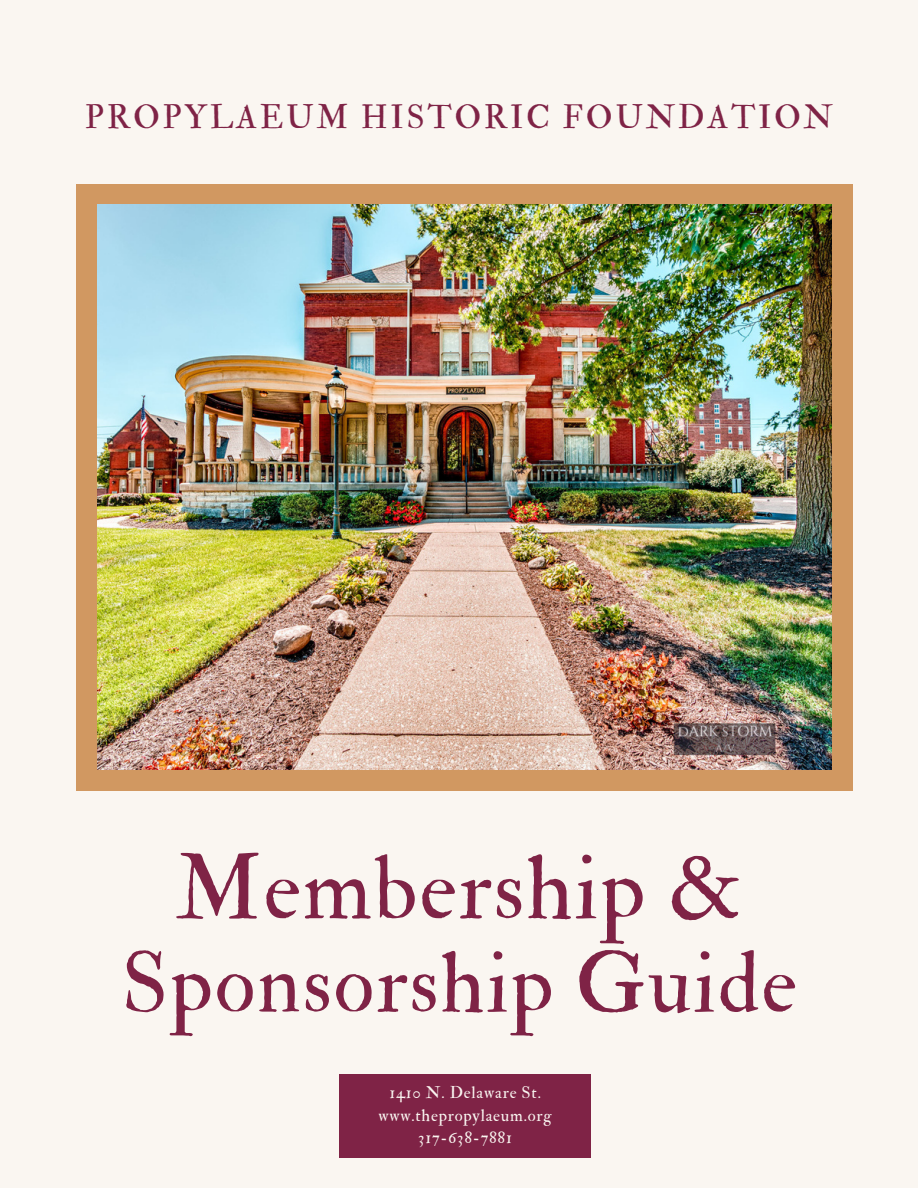
<style>
.page{position:relative;width:918px;height:1188px;background:#faf6f1}
.page>*{position:absolute;margin:0;border:0;box-sizing:border-box;transform-origin:0 0}
.t1{font:89.25px "IM FELL Double Pica Roman";letter-spacing:.02em;color:#7f2346}
.t2{font:84.75px "IM FELL Double Pica Roman";letter-spacing:.02em;color:#7f2346}
.t3{font:33px "IM FELL Double Pica Roman";letter-spacing:.08em;color:#7f2346}
.t4{font:16.5px "IM FELL Double Pica Roman";letter-spacing:.05em;color:#faf6f1}
</style>
<div class="page">
<div style="left:76px;top:185px;width:777px;height:606px;background:#d19861"></div>
<img style="left:97px;top:204px;width:735px;height:565px">
<div style="left:339px;top:1074px;width:252px;height:84px;background:#7f2346"></div>
<h1 class="t3" style="left:85px;top:97px;width:750px">PROPYLAEUM HISTORIC FOUNDATION</h1>
<p class="t1" style="left:175px;top:834px;width:569px">Membership &amp;</p>
<p class="t2" style="left:121px;top:932px;width:677px">Sponsorship Guide</p>
<p class="t4" style="left:389px;top:1083px;width:153px">1410 N. Delaware St.</p>
<p class="t4" style="left:379px;top:1105px;width:175px">www.thepropylaeum.org</p>
<p class="t4" style="left:418px;top:1128px;width:95px">317-638-7881</p>
</div>
